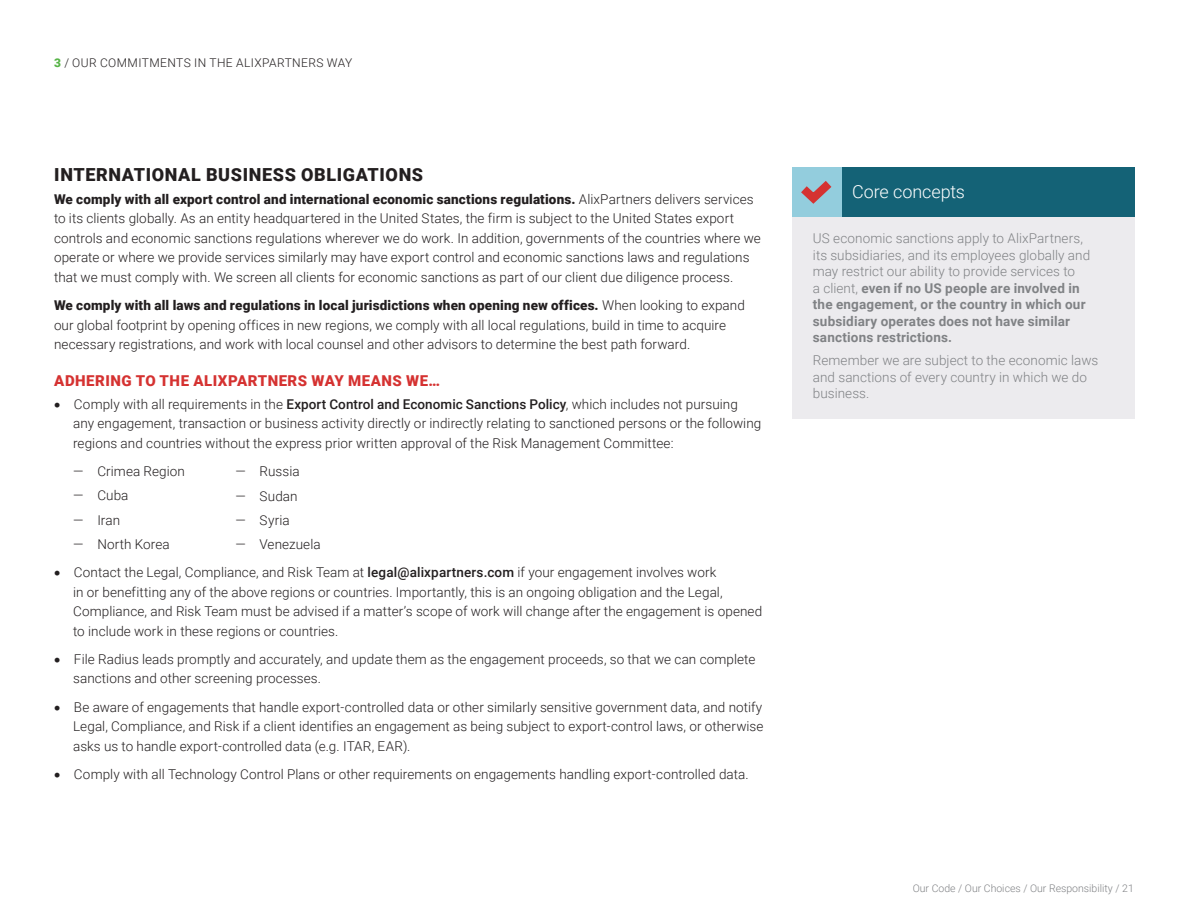
<style>
.page{position:relative;width:1188px;height:918px;background:#fff}
.page>*{position:absolute;margin:0;border:0;box-sizing:border-box;transform-origin:0 0}
.Main_Heading{font:900 18px "Roboto";letter-spacing:.035em;color:#231f20}
.Core_Concepts___Adhering_Body{font:300 18px "Roboto";letter-spacing:-.005em;color:#fff}
.Adhering_heading{font:900 15px "Roboto";letter-spacing:.035em;color:#d53231}
.Body_Copy{font:300 13.5px/19.5px "Roboto";letter-spacing:.005em;color:#231f20}
.Corebullet{font:300 13.5px/16.5px "Roboto";letter-spacing:.005em;color:#808285}
.t1{font:300 12px "Roboto";letter-spacing:.035em;color:#231f20}
.t2{font:300 10.5px "Roboto";color:#808285}
.s1{font-weight:900;color:#57b447}
.s2{font-weight:900}
.s3{font-weight:500}
.s4{font-weight:700}
</style>
<div class="page">
<div style="left:793px;top:213px;width:342px;height:206px;background:#ecebee"></div>
<div style="left:840px;top:167px;width:295px;height:50px;background:#146276"></div>
<div style="left:793px;top:167px;width:49px;height:50px;background:#93cddd"></div>
<svg style="left:801px;top:181px;width:31px;height:23px"></svg>
<p class="t1" style="left:54px;top:54px;width:300px"><span class="s1">3</span> / OUR COMMITMENTS IN THE ALIXPARTNERS WAY</p>
<p class="Main_Heading" style="left:54px;top:162px;width:370px">INTERNATIONAL BUSINESS OBLIGATIONS</p>
<p class="Body_Copy" style="left:54px;top:189px;width:708px"><span class="s2">We comply with all export control and international economic sanctions regulations.</span> AlixPartners delivers services to its clients globally. As an entity headquartered in the United States, the firm is subject to the United States export controls and economic sanctions regulations wherever we do work. In addition, governments of the countries where we operate or where we provide services similarly may have export control and economic sanctions laws and regulations that we must comply with. We screen all clients for economic sanctions as part of our client due diligence process.</p>
<p class="Body_Copy" style="left:54px;top:295px;width:692px"><span class="s2">We comply with all laws and regulations in local jurisdictions when opening new offices.</span> When looking to expand our global footprint by opening offices in new regions, we comply with all local regulations, build in time to acquire necessary registrations, and work with local counsel and other advisors to determine the best path forward.</p>
<p class="Adhering_heading" style="left:54px;top:370px;width:387px">ADHERING TO THE ALIXPARTNERS WAY MEANS WE…</p>
<p class="Body_Copy" style="left:73px;top:394px;width:690px;text-indent:-19px">• Comply with all requirements in the <span class="s3">Export Control and Economic Sanctions Policy</span>, which includes not pursuing any engagement, transaction or business activity directly or indirectly relating to sanctioned persons or the following regions and countries without the express prior written approval of the Risk Management Committee:</p>
<p class="Body_Copy" style="left:73px;top:461px;width:113px">— Crimea Region</p>
<p class="Body_Copy" style="left:73px;top:485px;width:57px">— Cuba</p>
<p class="Body_Copy" style="left:73px;top:510px;width:49px">— Iran</p>
<p class="Body_Copy" style="left:73px;top:534px;width:98px">— North Korea</p>
<p class="Body_Copy" style="left:73px;top:562px;width:691px;text-indent:-19px">• Contact the Legal, Compliance, and Risk Team at <span class="s3">legal@alixpartners.com</span> if your engagement involves work<br>in or benefitting any of the above regions or countries. Importantly, this is an ongoing obligation and the Legal, Compliance, and Risk Team must be advised if a matter’s scope of work will change after the engagement is opened to include work in these regions or countries.</p>
<p class="Body_Copy" style="left:73px;top:649px;width:684px;text-indent:-19px">• File Radius leads promptly and accurately, and update them as the engagement proceeds, so that we can complete sanctions and other screening processes.</p>
<p class="Body_Copy" style="left:73px;top:697px;width:692px;text-align:justify;text-indent:-19px">• Be aware of engagements that handle export-controlled data or other similarly sensitive government data, and notify Legal, Compliance, and Risk if a client identifies an engagement as being subject to export-control laws, or otherwise asks us to handle export-controlled data (e.g. ITAR, EAR).</p>
<p class="Body_Copy" style="left:54px;top:764px;width:696px">• Comply with all Technology Control Plans or other requirements on engagements handling export-controlled data.</p>
<p class="Body_Copy" style="left:235px;top:461px;width:66px">— Russia</p>
<p class="Body_Copy" style="left:235px;top:485px;width:64px">— Sudan</p>
<p class="Body_Copy" style="left:235px;top:510px;width:56px">— Syria</p>
<p class="Body_Copy" style="left:235px;top:534px;width:87px">— Venezuela</p>
<p class="Core_Concepts___Adhering_Body" style="left:852px;top:179px;width:115px">Core concepts</p>
<p class="Corebullet" style="left:813px;top:230px;width:279px">US economic sanctions apply to AlixPartners, its subsidiaries, and its employees globally and may restrict our ability to provide services to<br>a client, <span class="s4">even if no US people are involved in the engagement, or the country in which our subsidiary operates does not have similar sanctions restrictions.</span></p>
<p class="Corebullet" style="left:813px;top:352px;width:287px">Remember we are subject to the economic laws and sanctions of every country in which we do business.</p>
<p class="t2" style="left:913px;top:881px;width:223px">Our Code / Our Choices / Our Responsibility / 21</p>
</div>
